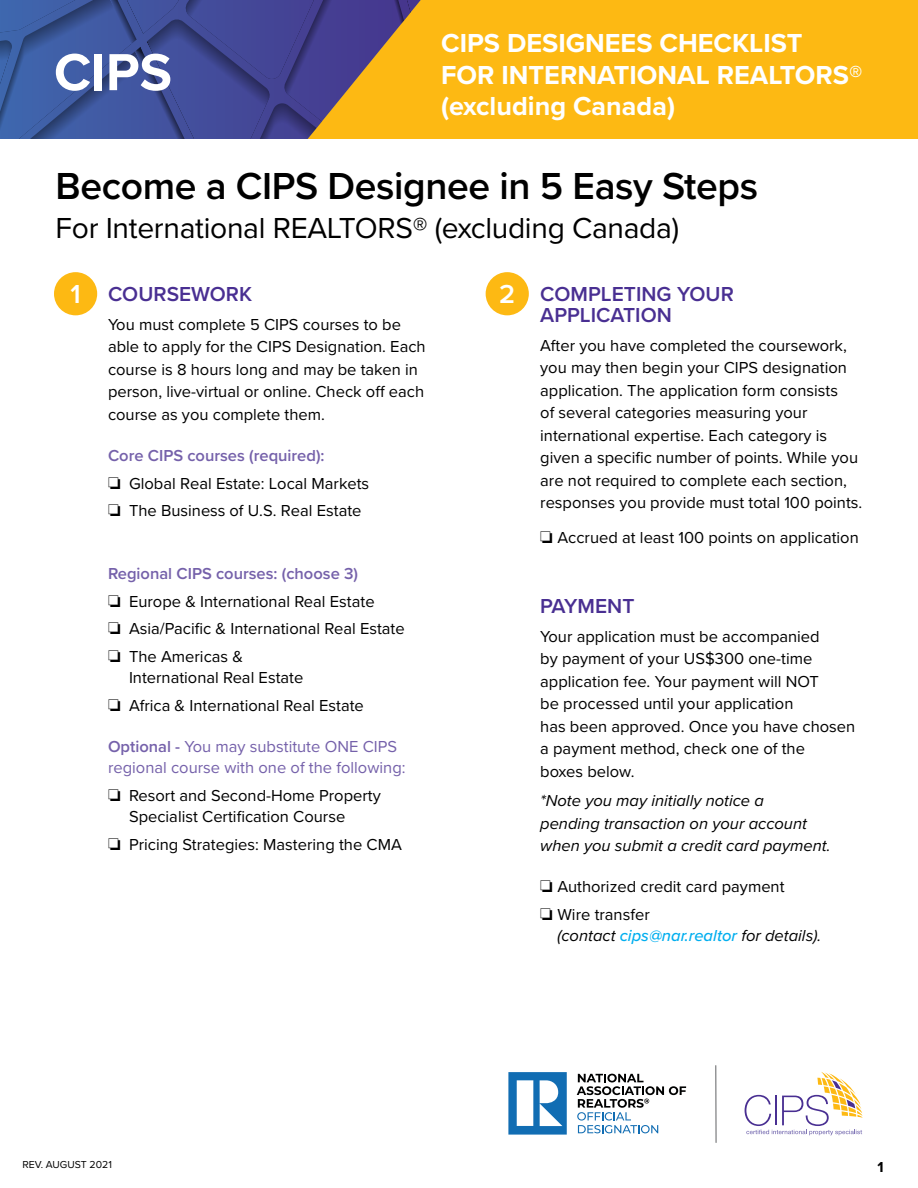
<style>
.page{position:relative;width:918px;height:1188px;background:#fff}
.page>*{position:absolute;margin:0;border:0;box-sizing:border-box;transform-origin:0 0}
.t1{font:700 54px "Proxima Nova";color:#fff}
.t2{font:600 39px "Proxima Nova";letter-spacing:-.01em;color:#000}
.t3{font:30px "Proxima Nova";letter-spacing:-.01em;color:#000}
.t4{font:700 27px/31.5px "Proxima Nova";color:#fff}
.t5{font:600 27px "Proxima Nova";color:#fff}
.t6{font:600 21px/21px "Proxima Nova";color:#492f92}
.t7{font:16.5px/22.5px "Proxima Nova";color:#000}
.t8{font:italic 16.5px/22.5px "Proxima Nova";color:#000}
.t9{font:16.5px/21px "Proxima Nova";color:#7561aa}
.t10{font:600 16.5px "Proxima Nova";color:#7561aa}
.t11{font:700 15px "Proxima Nova";color:#000}
.t12{font:10.5px "Proxima Nova";color:#000}
.s1{font-weight:600}
.s2{font-style:normal}
.s3{font-weight:500;color:#00aeef}
</style>
<div class="page">
<img style="left:0;top:0;width:291px;height:139px">
<svg style="left:291px;top:0;width:627px;height:139px;background:#e7aa21"></svg>
<hr style="left:715px;top:1065px;width:2px;height:78px;background:#6e6f71">
<svg style="left:508px;top:1072px;width:59px;height:63px"></svg>
<svg style="left:577px;top:1074px;width:109px;height:59px"></svg>
<svg style="left:745px;top:1072px;width:117px;height:63px"></svg>
<div style="left:54px;top:272px;width:43px;height:43px;background:#fdb913;border-radius:50%"></div>
<div style="left:486px;top:272px;width:43px;height:43px;background:#fdb913;border-radius:50%"></div>
<h1 class="t1" style="left:54px;top:32px;width:119px">CIPS</h1>
<h3 class="t4" style="left:441px;top:27px;width:423px">CIPS DESIGNEES CHECKLIST<br>FOR INTERNATIONAL REALTORS® (excluding Canada)</h3>
<h2 class="t2" style="left:56px;top:157px;width:704px">Become a CIPS Designee in 5 Easy Steps</h2>
<h3 class="t3" style="left:56px;top:206px;width:625px">For International REALTORS® (excluding Canada)</h3>
<h3 class="t5" style="left:70px;top:274px;width:12px">1</h3>
<h3 class="t5" style="left:499px;top:274px;width:18px">2</h3>
<p class="t6" style="left:108px;top:283px;width:146px">COURSEWORK</p>
<p class="t7" style="left:108px;top:312px;width:319px">You must complete 5 CIPS courses to be able to apply for the CIPS Designation. Each course is 8 hours long and may be taken in person, live-virtual or online. Check off each course as you complete them.</p>
<p class="t10" style="left:108px;top:443px;width:218px">Core CIPS courses (required):</p>
<p class="t7" style="left:108px;top:471px;width:263px">□ Global Real Estate: Local Markets</p>
<p class="t7" style="left:108px;top:499px;width:255px">□ The Business of U.S. Real Estate</p>
<p class="t10" style="left:108px;top:561px;width:252px">Regional CIPS courses: (choose 3)</p>
<p class="t7" style="left:108px;top:589px;width:268px">□ Europe &amp; International Real Estate</p>
<p class="t7" style="left:108px;top:617px;width:298px">□ Asia/Pacific &amp; International Real Estate</p>
<p class="t7" style="left:129px;top:645px;width:176px;line-height:21px;text-indent:-21px">□ The Americas &amp;<br>International Real Estate</p>
<p class="t7" style="left:108px;top:693px;width:257px">□ Africa &amp; International Real Estate</p>
<p class="t9" style="left:108px;top:735px;width:299px"><span class="s1">Optional -</span> You may substitute ONE CIPS regional course with one of the following:</p>
<p class="t7" style="left:129px;top:784px;width:253px;line-height:21px;text-indent:-21px">□ Resort and Second-Home Property<br>Specialist Certification Course</p>
<p class="t7" style="left:108px;top:832px;width:295px">□ Pricing Strategies: Mastering the CMA</p>
<p class="t6" style="left:540px;top:283px;width:195px">COMPLETING YOUR<br>APPLICATION</p>
<p class="t7" style="left:540px;top:333px;width:324px">After you have completed the coursework, you may then begin your CIPS designation application. The application form consists<br>of several categories measuring your international expertise. Each category is given a specific number of points. While you are not required to complete each section, responses you provide must total 100 points.</p>
<p class="t7" style="left:540px;top:525px;width:320px">□ Accrued at least 100 points on application</p>
<p class="t6" style="left:540px;top:595px;width:96px">PAYMENT</p>
<p class="t7" style="left:540px;top:624px;width:317px">Your application must be accompanied<br>by payment of your US$300 one-time application fee. Your payment will NOT<br>be processed until your application<br>has been approved. Once you have chosen a payment method, check one of the<br>boxes below.</p>
<p class="t8" style="left:540px;top:789px;width:292px">*Note you may initially notice a<br>pending transaction on your account when you submit a credit card payment.</p>
<p class="t7" style="left:540px;top:875px;width:246px">□ Authorized credit card payment</p>
<p class="t8" style="left:557px;top:903px;width:265px;line-height:21px;text-indent:-17px">□ <span class="s2">Wire transfer<br></span>(contact <span class="s3">cips@nar.realtor</span> for details).</p>
<p class="t12" style="left:23px;top:1157px;width:91px">REV. AUGUST 2021</p>
<p class="t11" style="left:878px;top:1156px;width:8px">1</p>
</div>
